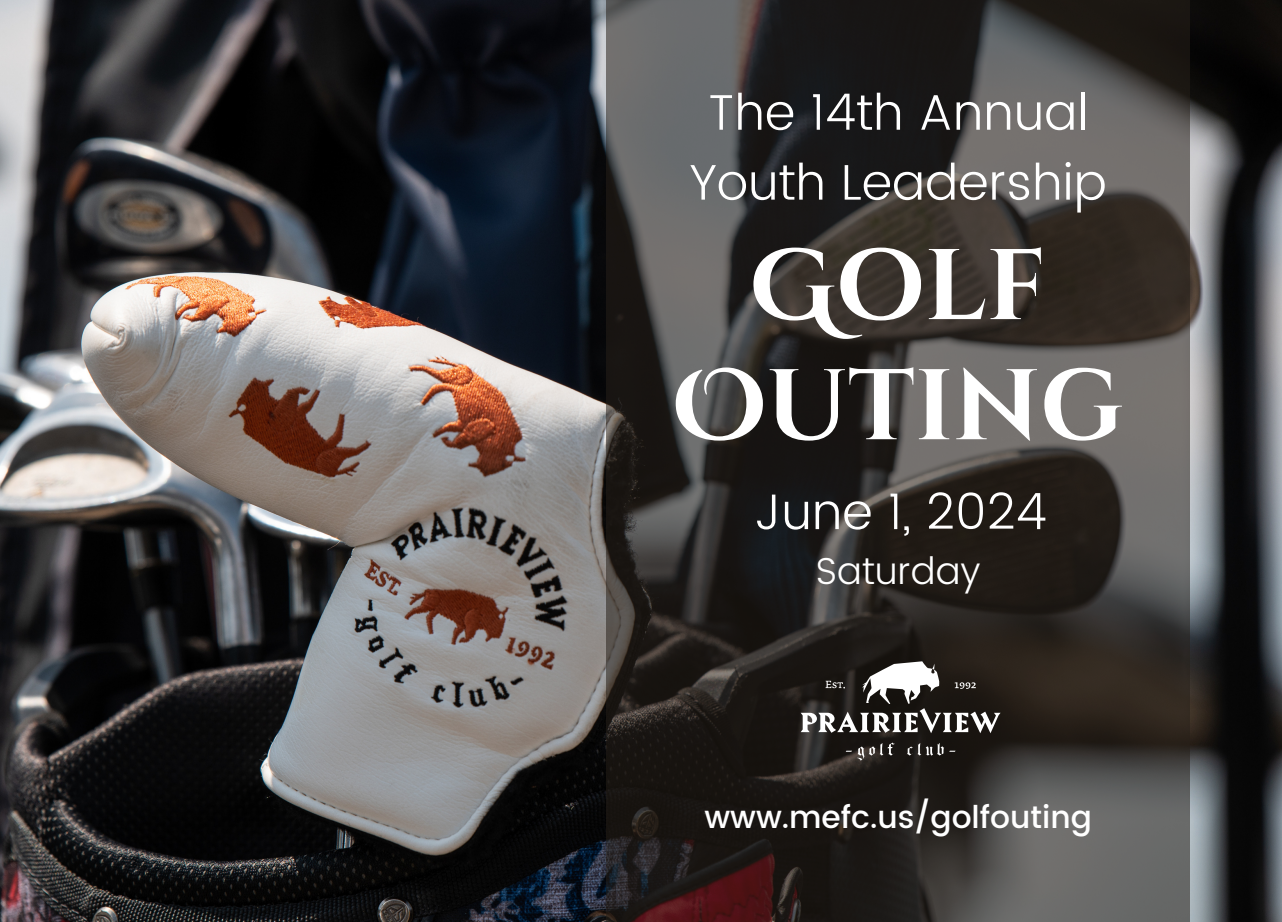
<style>
.page{position:relative;width:1282px;height:922px;background:#fff}
.page>*{position:absolute;margin:0;border:0;box-sizing:border-box;transform-origin:0 0}
.t1{font:700 100.06px/120px "Cinzel Decorative";color:#fff;text-align:center}
.t2{font:300 50px/69.9px "Poppins";color:#fff;text-align:center}
.t3{font:300 37.5px "Poppins";color:#fff}
.t4{font:500 31.25px "Poppins";color:#fff}
</style>
<div class="page">
<img style="left:0;top:0;width:1281px;height:921px">
<svg style="left:606px;top:0;width:583px;height:921px;background:#3b3735"></svg>
<svg style="left:845px;top:742px;width:49px;height:18px"></svg>
<svg style="left:906px;top:742px;width:49px;height:13px"></svg>
<svg style="left:800px;top:661px;width:200px;height:72px"></svg>
<h2 class="t2" style="left:689px;top:77px;width:418px">The 14th Annual<br>Youth Leadership</h2>
<h1 class="t1" style="left:672px;top:229px;width:452px">GOLF<br>OUTING</h1>
<h2 class="t2" style="left:754px;top:476px;width:294px">June 1, 2024</h2>
<h3 class="t3" style="left:815px;top:549px;width:166px">Saturday</h3>
<p class="t4" style="left:704px;top:798px;width:389px">www.mefc.us/golfouting</p>
</div>
